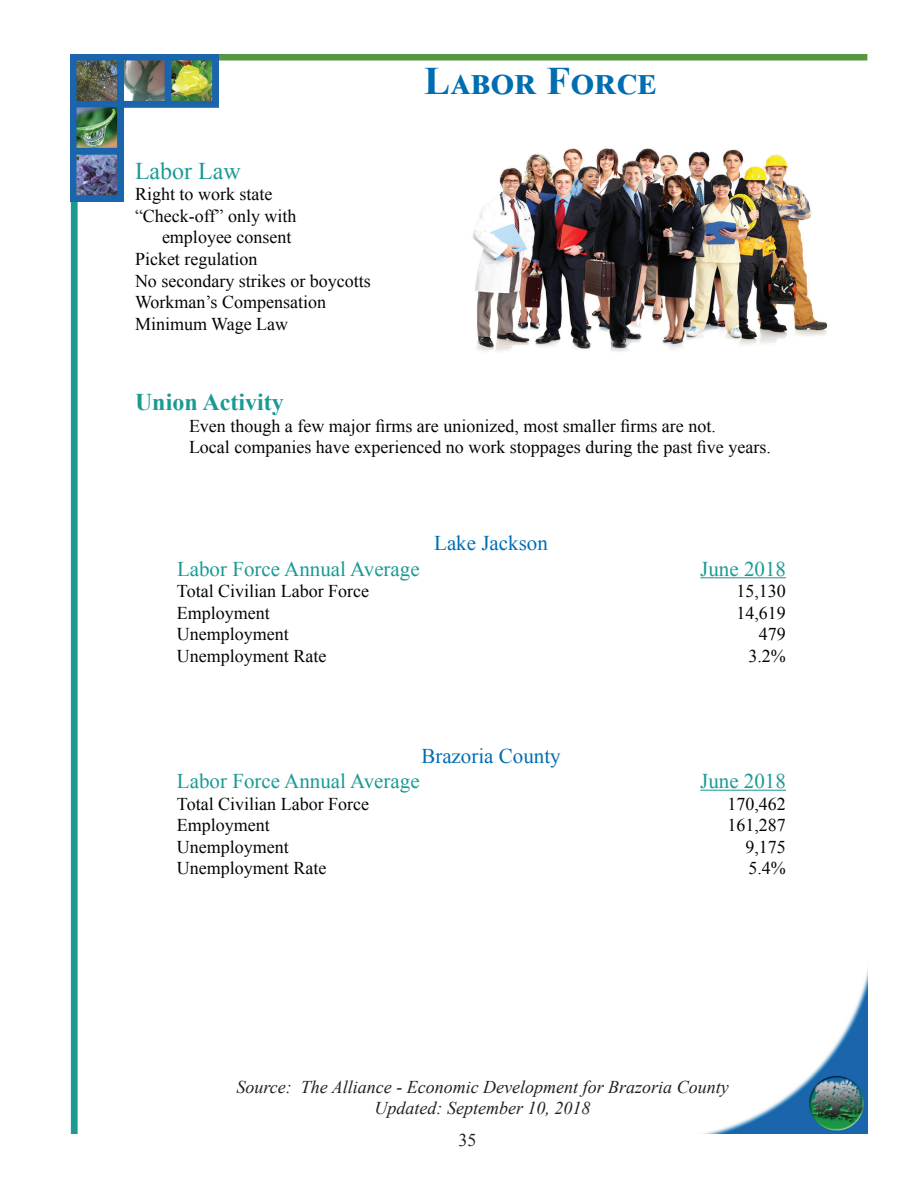
<style>
.page{position:relative;width:918px;height:1188px;background:#fff}
.page>*{position:absolute;margin:0;border:0;box-sizing:border-box;transform-origin:0 0}
.t1{font:700 39px "Times New Roman";letter-spacing:.015em;color:#006db2}
.t2{font:700 24px "Times New Roman";color:#1b9a93}
.t3{font:24px "Times New Roman";color:#1b9a93}
.t4{font:21px "Times New Roman";color:#1b9a93}
.t5{font:21px "Times New Roman";color:#006db2}
.t6{font:18px/21.6px "Times New Roman";color:#040503}
.t7{font:italic 18px/21.6px "Times New Roman";color:#231f20;text-align:center}
.t8{font:18px "Times New Roman";color:#231f20}
</style>
<div class="page">
<div style="left:84px;top:54px;width:783px;height:7px;background:#569741;border:2px solid #569741"></div>
<div style="left:71px;top:81px;width:7px;height:1053px;background:#1b9a93;border:2px solid #1b9a93"></div>
<img style="left:71px;top:54px;width:148px;height:148px">
<img style="left:701px;top:972px;width:166px;height:162px">
<hr style="left:700px;top:577px;width:86px;height:1px;background:#1b9a93">
<hr style="left:700px;top:790px;width:86px;height:1px;background:#1b9a93">
<img style="left:473px;top:148px;width:355px;height:204px">
<h2 class="t3" style="left:135px;top:154px;width:107px">Labor Law</h2>
<p class="t6" style="left:135px;top:183px;width:139px">Right to work state</p>
<p class="t6" style="left:135px;top:204px;width:163px">“Check-off” only with</p>
<p class="t6" style="left:162px;top:226px;width:131px">employee consent</p>
<p class="t6" style="left:135px;top:248px;width:124px">Picket regulation</p>
<p class="t6" style="left:135px;top:269px;width:237px">No secondary strikes or boycotts</p>
<p class="t6" style="left:135px;top:291px;width:193px">Workman’s Compensation</p>
<p class="t6" style="left:135px;top:312px;width:155px">Minimum Wage Law</p>
<h1 class="t1" style="left:424px;top:53px;width:232px">Labor Force</h1>
<h2 class="t2" style="left:135px;top:385px;width:150px">Union Activity</h2>
<p class="t6" style="left:189px;top:414px;width:583px">Even though a few major firms are unionized, most smaller firms are not.<br>Local companies have experienced no work stoppages during the past five years.</p>
<p class="t5" style="left:434px;top:528px;width:115px">Lake Jackson</p>
<p class="t4" style="left:177px;top:554px;width:244px">Labor Force Annual Average</p>
<p class="t4" style="left:700px;top:554px;width:87px">June 2018</p>
<p class="t6" style="left:177px;top:580px;width:194px">Total Civilian Labor Force</p>
<p class="t6" style="left:736px;top:580px;width:51px">15,130</p>
<p class="t6" style="left:177px;top:601px;width:95px">Employment</p>
<p class="t6" style="left:736px;top:601px;width:51px">14,619</p>
<p class="t6" style="left:177px;top:623px;width:113px">Unemployment</p>
<p class="t6" style="left:759px;top:623px;width:28px">479</p>
<p class="t6" style="left:177px;top:645px;width:151px">Unemployment Rate</p>
<p class="t6" style="left:748px;top:645px;width:39px">3.2%</p>
<p class="t5" style="left:421px;top:741px;width:141px">Brazoria County</p>
<p class="t4" style="left:177px;top:766px;width:244px">Labor Force Annual Average</p>
<p class="t4" style="left:700px;top:766px;width:87px">June 2018</p>
<p class="t6" style="left:177px;top:792px;width:194px">Total Civilian Labor Force</p>
<p class="t6" style="left:727px;top:792px;width:60px">170,462</p>
<p class="t6" style="left:177px;top:814px;width:95px">Employment</p>
<p class="t6" style="left:727px;top:814px;width:60px">161,287</p>
<p class="t6" style="left:177px;top:835px;width:113px">Unemployment</p>
<p class="t6" style="left:745px;top:835px;width:42px">9,175</p>
<p class="t6" style="left:177px;top:857px;width:151px">Unemployment Rate</p>
<p class="t6" style="left:748px;top:857px;width:39px">5.4%</p>
<p class="t7" style="left:236px;top:1075px;width:494px">Source: The Alliance - Economic Development for Brazoria County<br>Updated: September 10, 2018</p>
<p class="t8" style="left:458px;top:1128px;width:19px">35</p>
</div>
